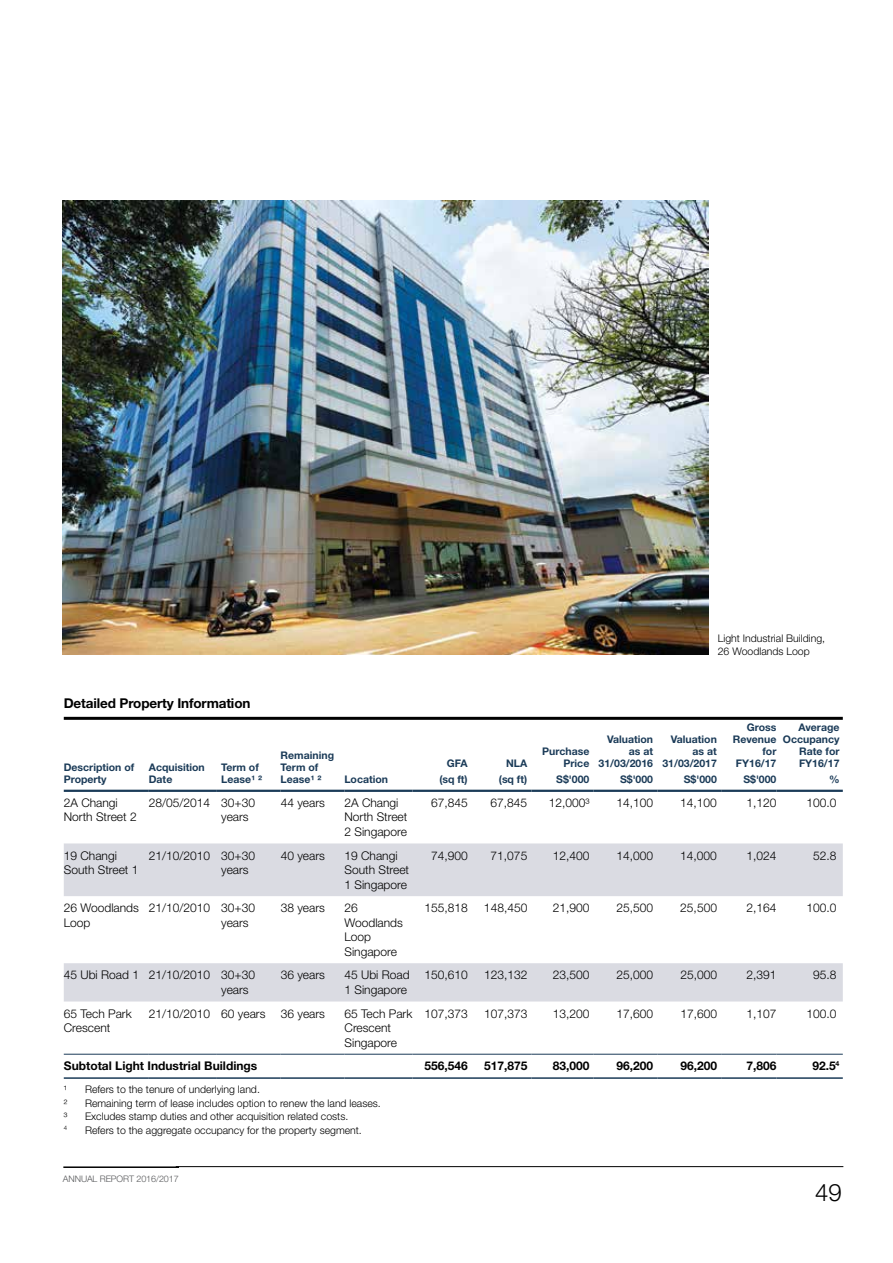
<style>
.page{position:relative;width:893px;height:1263px;background:#fff}
.page>*{position:absolute;margin:0;border:0;box-sizing:border-box;transform-origin:0 0}
.t1{font:300 24px "Helvetica Neue LT Std";color:#000}
.t2{font:700 13.5px "Helvetica Neue LT Std";letter-spacing:-.01em;color:#000}
.t3{font:300 12px/14.4px "Helvetica Neue LT Std";color:#000}
.t4{font:700 12px "Helvetica Neue LT Std";color:#000}
.t5{font:300 10.5px/13.5px "Helvetica Neue LT Std";color:#000}
.t6{font:700 10.5px/12px "Helvetica Neue LT Std";color:#1b3b58;text-align:right}
.t7{font:300 9px "Helvetica Neue LT Std";letter-spacing:-.01em;color:#58595b}
.t8{font:300 6.15px "Helvetica Neue LT Std";color:#000}
</style>
<div class="page">
<img style="left:63px;top:201px;width:645px;height:454px">
<svg style="left:64px;top:716px;width:779px;height:74px"></svg>
<svg style="left:64px;top:843px;width:779px;height:158px;fill:#dadbe2"></svg>
<hr style="left:64px;top:790px;width:85px;height:2px;background:#1b3b58">
<hr style="left:149px;top:790px;width:68px;height:2px;background:#1b3b58">
<hr style="left:217px;top:790px;width:64px;height:2px;background:#1b3b58">
<hr style="left:281px;top:790px;width:63px;height:2px;background:#1b3b58">
<hr style="left:344px;top:790px;width:68px;height:2px;background:#1b3b58">
<hr style="left:412px;top:790px;width:60px;height:2px;background:#1b3b58">
<hr style="left:472px;top:790px;width:59px;height:2px;background:#1b3b58">
<hr style="left:531px;top:790px;width:63px;height:2px;background:#1b3b58">
<hr style="left:594px;top:790px;width:63px;height:2px;background:#1b3b58">
<hr style="left:657px;top:790px;width:64px;height:2px;background:#1b3b58">
<hr style="left:721px;top:790px;width:55px;height:2px;background:#1b3b58">
<hr style="left:776px;top:790px;width:67px;height:2px;background:#1b3b58">
<hr style="left:64px;top:1054px;width:85px;height:1px;background:#1b3b58">
<hr style="left:149px;top:1054px;width:68px;height:1px;background:#1b3b58">
<hr style="left:217px;top:1054px;width:64px;height:1px;background:#1b3b58">
<hr style="left:281px;top:1054px;width:63px;height:1px;background:#1b3b58">
<hr style="left:344px;top:1054px;width:68px;height:1px;background:#1b3b58">
<hr style="left:412px;top:1054px;width:60px;height:1px;background:#1b3b58">
<hr style="left:472px;top:1054px;width:59px;height:1px;background:#1b3b58">
<hr style="left:531px;top:1054px;width:63px;height:1px;background:#1b3b58">
<hr style="left:594px;top:1054px;width:63px;height:1px;background:#1b3b58">
<hr style="left:657px;top:1054px;width:64px;height:1px;background:#1b3b58">
<hr style="left:721px;top:1054px;width:55px;height:1px;background:#1b3b58">
<hr style="left:776px;top:1054px;width:67px;height:1px;background:#1b3b58">
<hr style="left:64px;top:1077px;width:85px;height:2px;background:#1b3b58">
<hr style="left:149px;top:1077px;width:68px;height:2px;background:#1b3b58">
<hr style="left:217px;top:1077px;width:64px;height:2px;background:#1b3b58">
<hr style="left:281px;top:1077px;width:63px;height:2px;background:#1b3b58">
<hr style="left:344px;top:1077px;width:68px;height:2px;background:#1b3b58">
<hr style="left:412px;top:1077px;width:60px;height:2px;background:#1b3b58">
<hr style="left:472px;top:1077px;width:59px;height:2px;background:#1b3b58">
<hr style="left:531px;top:1077px;width:63px;height:2px;background:#1b3b58">
<hr style="left:594px;top:1077px;width:63px;height:2px;background:#1b3b58">
<hr style="left:657px;top:1077px;width:64px;height:2px;background:#1b3b58">
<hr style="left:721px;top:1077px;width:55px;height:2px;background:#1b3b58">
<hr style="left:776px;top:1077px;width:67px;height:2px;background:#1b3b58">
<hr style="left:64px;top:717px;width:779px;height:3px;background:#000">
<hr style="left:176px;top:1166px;width:667px;height:1px;background:#000">
<hr style="left:63px;top:1166px;width:116px;height:2px;background:#000">
<p class="t2" style="left:64px;top:695px;width:188px">Detailed Property Information</p>
<p class="t6" style="left:64px;top:761px;width:72px;text-align:left">Description of<br>Property</p>
<p class="t6" style="left:149px;top:761px;width:57px;text-align:left">Acquisition<br>Date</p>
<p class="t6" style="left:221px;top:761px;width:43px;text-align:left">Term of<br>Lease¹ ²</p>
<p class="t6" style="left:281px;top:749px;width:55px;text-align:left">Remaining<br>Term of<br>Lease¹ ²</p>
<p class="t6" style="left:344px;top:773px;width:45px">Location</p>
<p class="t5" style="left:718px;top:631px;width:109px">Light Industrial Building,<br>26 Woodlands Loop</p>
<p class="t6" style="left:447px;top:757px;width:22px">GFA</p>
<p class="t6" style="left:506px;top:757px;width:23px">NLA</p>
<p class="t6" style="left:542px;top:745px;width:49px">Purchase<br>Price</p>
<p class="t6" style="left:599px;top:733px;width:56px">Valuation as at<br>31/03/2016</p>
<p class="t6" style="left:662px;top:733px;width:56px">Valuation as at<br>31/03/2017</p>
<p class="t6" style="left:733px;top:721px;width:45px">Gross<br>Revenue for<br>FY16/17</p>
<p class="t6" style="left:783px;top:721px;width:58px">Average<br>Occupancy<br>Rate for<br>FY16/17</p>
<p class="t6" style="left:439px;top:773px;width:30px">(sq ft)</p>
<p class="t6" style="left:499px;top:773px;width:30px">(sq ft)</p>
<p class="t6" style="left:556px;top:773px;width:35px">S$'000</p>
<p class="t6" style="left:620px;top:773px;width:35px">S$'000</p>
<p class="t6" style="left:684px;top:773px;width:35px">S$'000</p>
<p class="t6" style="left:743px;top:773px;width:35px">S$'000</p>
<p class="t6" style="left:829px;top:773px;width:12px">%</p>
<p class="t3" style="left:64px;top:795px;width:74px">2A Changi<br>North Street 2</p>
<p class="t3" style="left:221px;top:795px;width:35px;text-indent:-72px">28/05/2014 30+30 years</p>
<p class="t3" style="left:281px;top:795px;width:46px">44 years</p>
<p class="t3" style="left:344px;top:795px;width:64px">2A Changi<br>North Street<br>2 Singapore</p>
<p class="t3" style="left:431px;top:795px;width:38px">67,845</p>
<p class="t3" style="left:491px;top:795px;width:38px">67,845</p>
<p class="t3" style="left:549px;top:795px;width:42px">12,000³</p>
<p class="t3" style="left:616px;top:795px;width:38px">14,100</p>
<p class="t3" style="left:680px;top:795px;width:38px">14,100</p>
<p class="t3" style="left:746px;top:795px;width:32px">1,120</p>
<p class="t3" style="left:806px;top:795px;width:32px">100.0</p>
<p class="t3" style="left:64px;top:848px;width:76px">19 Changi<br>South Street 1</p>
<p class="t3" style="left:221px;top:848px;width:35px;text-indent:-72px">21/10/2010 30+30 years</p>
<p class="t3" style="left:281px;top:848px;width:46px">40 years</p>
<p class="t3" style="left:344px;top:848px;width:66px">19 Changi<br>South Street<br>1 Singapore</p>
<p class="t3" style="left:431px;top:848px;width:38px">74,900</p>
<p class="t3" style="left:491px;top:848px;width:38px">71,075</p>
<p class="t3" style="left:553px;top:848px;width:38px">12,400</p>
<p class="t3" style="left:616px;top:848px;width:38px">14,000</p>
<p class="t3" style="left:680px;top:848px;width:38px">14,000</p>
<p class="t3" style="left:746px;top:848px;width:32px">1,024</p>
<p class="t3" style="left:813px;top:848px;width:25px">52.8</p>
<p class="t3" style="left:64px;top:901px;width:77px">26 Woodlands<br>Loop</p>
<p class="t3" style="left:221px;top:901px;width:35px;text-indent:-72px">21/10/2010 30+30 years</p>
<p class="t3" style="left:281px;top:901px;width:46px">38 years</p>
<p class="t3" style="left:344px;top:901px;width:60px">26<br>Woodlands<br>Loop<br>Singapore</p>
<p class="t3" style="left:424px;top:901px;width:45px">155,818</p>
<p class="t3" style="left:484px;top:901px;width:45px">148,450</p>
<p class="t3" style="left:553px;top:901px;width:38px">21,900</p>
<p class="t3" style="left:616px;top:901px;width:38px">25,500</p>
<p class="t3" style="left:680px;top:901px;width:38px">25,500</p>
<p class="t3" style="left:746px;top:901px;width:32px">2,164</p>
<p class="t3" style="left:807px;top:901px;width:32px">100.0</p>
<p class="t3" style="left:221px;top:968px;width:35px;text-indent:-157px">45 Ubi Road 1 21/10/2010 30+30 years</p>
<p class="t3" style="left:281px;top:968px;width:46px">36 years</p>
<p class="t3" style="left:344px;top:968px;width:67px">45 Ubi Road<br>1 Singapore</p>
<p class="t3" style="left:424px;top:968px;width:45px">150,610</p>
<p class="t3" style="left:484px;top:968px;width:45px">123,132</p>
<p class="t3" style="left:553px;top:968px;width:38px">23,500</p>
<p class="t3" style="left:616px;top:968px;width:38px">25,000</p>
<p class="t3" style="left:680px;top:968px;width:38px">25,000</p>
<p class="t3" style="left:746px;top:968px;width:32px">2,391</p>
<p class="t3" style="left:813px;top:968px;width:25px">95.8</p>
<p class="t3" style="left:64px;top:1006px;width:69px">65 Tech Park<br>Crescent</p>
<p class="t3" style="left:149px;top:1006px;width:118px">21/10/2010 60 years</p>
<p class="t3" style="left:281px;top:1006px;width:46px">36 years</p>
<p class="t3" style="left:345px;top:1006px;width:69px">65 Tech Park<br>Crescent<br>Singapore</p>
<p class="t3" style="left:424px;top:1006px;width:45px">107,373</p>
<p class="t3" style="left:484px;top:1006px;width:45px">107,373</p>
<p class="t3" style="left:553px;top:1006px;width:38px">13,200</p>
<p class="t3" style="left:617px;top:1006px;width:38px">17,600</p>
<p class="t3" style="left:680px;top:1006px;width:38px">17,600</p>
<p class="t3" style="left:747px;top:1006px;width:32px">1,107</p>
<p class="t3" style="left:807px;top:1006px;width:32px">100.0</p>
<p class="t4" style="left:64px;top:1059px;width:195px">Subtotal Light Industrial Buildings</p>
<p class="t4" style="left:424px;top:1059px;width:45px">556,546</p>
<p class="t4" style="left:484px;top:1059px;width:45px">517,875</p>
<p class="t4" style="left:553px;top:1059px;width:38px">83,000</p>
<p class="t4" style="left:617px;top:1059px;width:38px">96,200</p>
<p class="t4" style="left:680px;top:1059px;width:38px">96,200</p>
<p class="t4" style="left:747px;top:1059px;width:32px">7,806</p>
<p class="t4" style="left:812px;top:1059px;width:29px">92.5<sup>4</sup></p>
<p class="t5" style="left:64px;top:1082px;width:5px">¹</p>
<p class="t5" style="left:85px;top:1082px;width:176px">Refers to the tenure of underlying land.</p>
<p class="t5" style="left:64px;top:1096px;width:5px">²</p>
<p class="t5" style="left:85px;top:1096px;width:297px">Remaining term of lease includes option to renew the land leases.</p>
<p class="t5" style="left:64px;top:1109px;width:5px">³</p>
<p class="t5" style="left:85px;top:1109px;width:265px">Excludes stamp duties and other acquisition related costs.</p>
<p class="t8" style="left:64px;top:1124px;width:5px">4</p>
<p class="t5" style="left:85px;top:1123px;width:278px">Refers to the aggregate occupancy for the property segment.</p>
<p class="t7" style="left:63px;top:1173px;width:117px">ANNUAL REPORT 2016/2017</p>
<h1 class="t1" style="left:815px;top:1178px;width:28px">49</h1>
</div>
